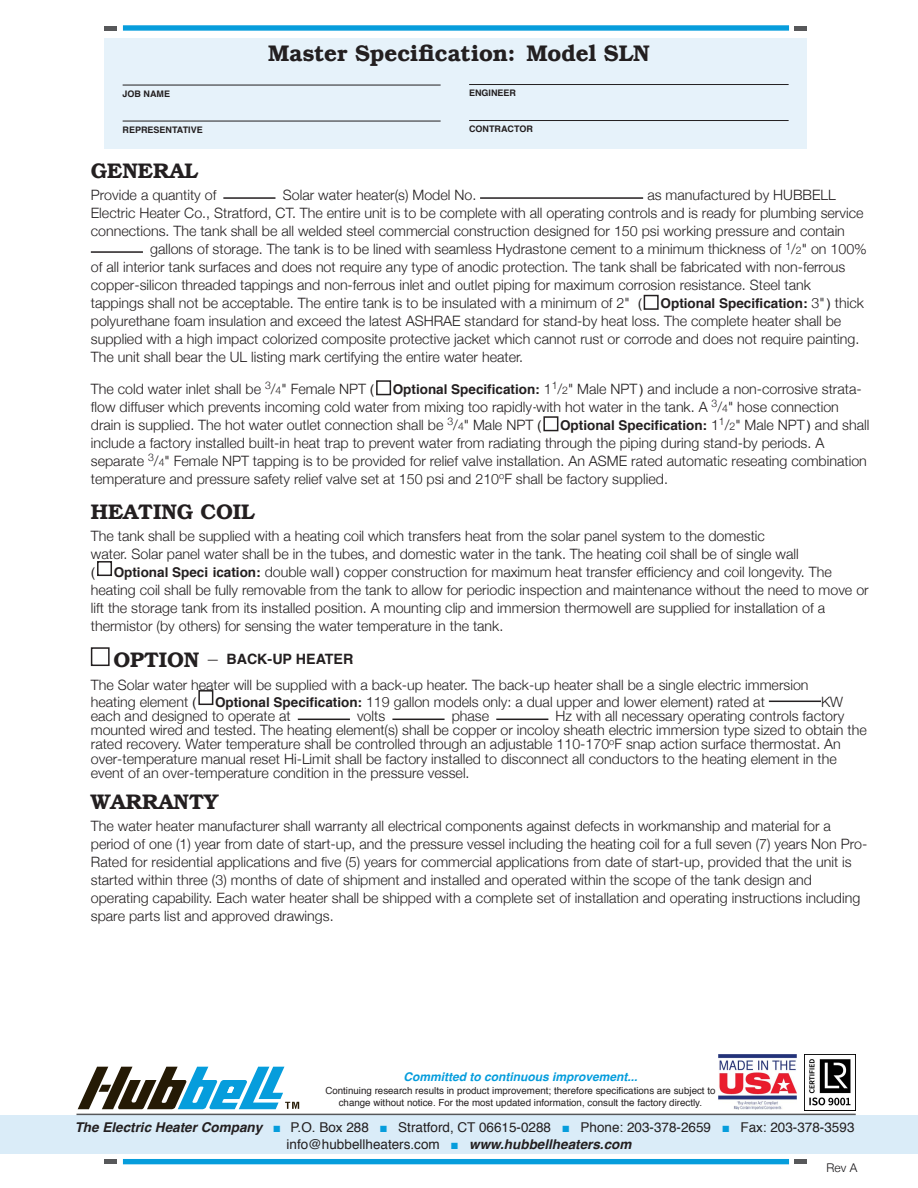
<style>
.page{position:relative;width:918px;height:1188px;background:#fff}
.page>*{position:absolute;margin:0;border:0;box-sizing:border-box;transform-origin:0 0}
.t1{font:600 22.5px "Bookman";letter-spacing:-.005em;color:#231f20}
.t2{font:600 21px "Bookman";color:#231f20}
.t3{font:300 14.25px/18px "Helvetica Neue";color:#231f20}
.t4{font:700 14.25px "Helvetica";color:#231f20}
.t5{font:13.5px/16.5px "Helvetica";color:#231f20}
.t6{font:700 13.5px "Helvetica";color:#231f20}
.t7{font:italic 700 12px "Helvetica";color:#069ddc}
.t8{font:300 12px "Helvetica Neue";color:#171518}
.t9{font:9.75px/11.7px "Helvetica";color:#231f20;text-align:center}
.t10{font:700 9px "Helvetica";color:#231f20}
.s1{font-size:10.5px}
.s2{font-family:"Helvetica";font-weight:400;font-size:13.5px}
.s3{font-style:inherit}
.s4{font-family:"Helvetica Neue";font-weight:300;font-size:14.25px}
.s5{font-weight:400}
.s6{font-family:"Helvetica";font-weight:700;font-size:13.5px}
.s7{font-family:"Helvetica Neue";font-weight:300;font-size:10.5px}
.s8{font-family:"Bookman";font-weight:600;font-size:21px}
.s9{font-family:"Helvetica Neue";font-weight:300;font-size:13.5px}
.s10{font-weight:700;font-style:italic}
.s11{color:#069ddc}
</style>
<div class="page">
<div style="left:105px;top:38px;width:702px;height:110px;background:#e6f2fa"></div>
<hr style="left:123px;top:85px;width:318px;height:1px;background:#231f20">
<hr style="left:123px;top:121px;width:318px;height:1px;background:#231f20">
<hr style="left:469px;top:84px;width:320px;height:1px;background:#231f20">
<hr style="left:469px;top:120px;width:320px;height:1px;background:#231f20">
<div style="left:104px;top:26px;width:13px;height:5px;background:#57585a"></div>
<hr style="left:794px;top:26px;width:13px;height:4px;background:#57585a">
<svg style="left:123px;top:25px;width:666px;height:6px;background:#20a7df"></svg>
<hr style="left:104px;top:1159px;width:13px;height:4px;background:#57585a">
<div style="left:794px;top:1159px;width:13px;height:5px;background:#57585a"></div>
<div style="left:123px;top:1159px;width:666px;height:5px;background:#069ddc"></div>
<div style="left:0;top:1115px;width:918px;height:39px;background:#daecf8"></div>
<hr style="left:76px;top:1114px;width:780px;height:1px;background:#57585a">
<svg style="left:78px;top:1067px;width:221px;height:42px"></svg>
<hr style="left:223px;top:197px;width:52px;height:2px;background:#231f20">
<hr style="left:480px;top:197px;width:163px;height:2px;background:#231f20">
<hr style="left:91px;top:251px;width:52px;height:2px;background:#231f20">
<div style="left:644px;top:295px;width:15px;height:15px;border:2px solid #231f20"></div>
<div style="left:376px;top:380px;width:15px;height:15px;border:2px solid #231f20"></div>
<div style="left:543px;top:416px;width:15px;height:15px;border:2px solid #231f20"></div>
<div style="left:97px;top:561px;width:15px;height:15px;border:2px solid #231f20"></div>
<div style="left:91px;top:647px;width:19px;height:19px;border:2px solid #231f20"></div>
<div style="left:198px;top:690px;width:15px;height:15px;border:2px solid #231f20"></div>
<hr style="left:769px;top:701px;width:52px;height:1px;background:#231f20">
<hr style="left:298px;top:719px;width:52px;height:1px;background:#231f20">
<hr style="left:392px;top:719px;width:53px;height:1px;background:#231f20">
<hr style="left:496px;top:719px;width:52px;height:1px;background:#231f20">
<img style="left:719px;top:1055px;width:77px;height:55px">
<img style="left:809px;top:1059px;width:42px;height:47px">
<p class="t10" style="left:123px;top:86px;width:11px">Job</p>
<p class="t10" style="left:144px;top:86px;width:14px">Name</p>
<p class="t10" style="left:123px;top:122px;width:14px">Representative</p>
<h1 class="t1" style="left:268px;top:40px;width:383px">Master Specification: Model SLN</h1>
<p class="t10" style="left:469px;top:86px;width:7px">engineer</p>
<p class="t10" style="left:469px;top:122px;width:8px">contractor</p>
<h2 class="t2" style="left:91px;top:158px;width:109px">GENERAL</h2>
<p class="t3" style="left:91px;top:186px;width:127px">Provide a quantity of</p>
<p class="t3" style="left:283px;top:186px;width:195px">Solar water heater(s) Model No.</p>
<p class="t3" style="left:647px;top:186px;width:190px">as manufactured by HUBBELL</p>
<p class="t3" style="left:91px;top:204px;width:774px">Electric Heater Co., Stratford, CT. The entire unit is to be complete with all operating controls and is ready for plumbing service</p>
<p class="t3" style="left:91px;top:222px;width:756px">connections. The tank shall be all welded steel commercial construction designed for 150 psi working pressure and contain</p>
<p class="t3" style="left:150px;top:240px;width:718px">gallons of storage. The tank is to be lined with seamless Hydrastone cement to a minimum thickness of <sup>1</sup>/<span class="s1">2</span>" on 100%</p>
<p class="t3" style="left:91px;top:258px;width:756px">of all interior tank surfaces and does not require any type of anodic protection. The tank shall be fabricated with non-ferrous</p>
<p class="t3" style="left:91px;top:276px;width:722px">copper-silicon threaded tappings and non-ferrous inlet and outlet piping for maximum corrosion resistance. Steel tank</p>
<p class="t3" style="left:91px;top:294px;width:553px">tappings shall not be acceptable. The entire tank is to be insulated with a minimum of 2" <span class="s2">(</span></p>
<p class="t6" style="left:661px;top:293px;width:205px">Optional Speci<span class="s3">f</span>ication: <span class="s4">3"</span><span class="s5">)</span> <span class="s4">thick</span></p>
<p class="t3" style="left:91px;top:312px;width:770px">polyurethane foam insulation and exceed the latest ASHRAE standard for stand-by heat loss. The complete heater shall be supplied with a high impact colorized composite protective jacket which cannot rust or corrode and does not require painting.<br>The unit shall bear the UL listing mark certifying the entire water heater.</p>
<p class="t3" style="left:91px;top:380px;width:285px">The cold water inlet shall be <sup>3</sup>/<span class="s1">4</span>" Female NPT <span class="s2">(</span></p>
<p class="t3" style="left:91px;top:380px;width:772px;text-indent:302px"><span class="s6">Optional Speci</span><span class="s6">f</span><span class="s6">ication:</span> 1<sup>1</sup>/<span class="s1">2</span>" Male NPT<span class="s2">)</span> and include a non-corrosive strata&shy;flow diffuser which prevents incoming cold water from mixing too rapidly with hot water in the tank. A <sup>3</sup>/<span class="s1">4</span>" hose connection drain is supplied. The hot water outlet connection shall be <sup>3</sup>/<span class="s1">4</span>" Male NPT <span class="s2">(</span></p>
<p class="t6" style="left:560px;top:414px;width:311px">Optional Speci<span class="s3">f</span>ication: <span class="s4">1</span><sup>1</sup><span class="s4">/</span><span class="s7">2</span><span class="s4">" Male NPT</span><span class="s5">)</span> <span class="s4">and shall</span></p>
<p class="t3" style="left:91px;top:434px;width:778px">include a factory installed built-in heat trap to prevent water from radiating through the piping during stand-by periods. A separate <sup>3</sup>/<span class="s1">4</span>" Female NPT tapping is to be provided for relief valve installation. An ASME rated automatic reseating combination temperature and pressure safety relief valve set at 150 psi and 210<sup>o</sup>F shall be factory supplied.</p>
<h2 class="t2" style="left:91px;top:499px;width:165px">HEATING COIL</h2>
<p class="t3" style="left:91px;top:527px;width:709px">The tank shall be supplied with a heating coil which transfers heat from the solar panel system to the domestic water. Solar panel water shall be in the tubes, and domestic water in the tank. The heating coil shall be of single wall</p>
<p class="t5" style="left:91px;top:565px;width:6px">(</p>
<p class="t3" style="left:91px;top:563px;width:779px;text-indent:23px"><span class="s6">Optional Speci ication:</span> double wall<span class="s2">)</span> copper construction for maximum heat transfer efficiency and coil longevity. The heating coil shall be fully removable from the tank to allow for periodic inspection and maintenance without the need to move or lift the storage tank from its installed position. A mounting clip and immersion thermowell are supplied for installation of a thermistor (by others) for sensing the water temperature in the tank.</p>
<p class="t4" style="left:113px;top:647px;width:242px"><span class="s8">OPTION</span> <span class="s9">—</span> BACK-UP HEATER</p>
<p class="t3" style="left:91px;top:676px;width:719px;line-height:17.1px">The Solar water heater will be supplied with a back-up heater. The back-up heater shall be a single electric immersion heating element <span class="s2">(</span></p>
<p class="t3" style="left:215px;top:692px;width:551px"><span class="s6">Optional Speci</span><span class="s6">f</span><span class="s6">ication:</span> 119 gallon models only: a dual upper and lower element<span class="s2">)</span> rated at</p>
<p class="t3" style="left:821px;top:692px;width:24px">KW</p>
<p class="t3" style="left:91px;top:707px;width:201px">each and designed to operate at</p>
<p class="t3" style="left:357px;top:707px;width:30px">volts</p>
<p class="t3" style="left:452px;top:707px;width:39px">phase</p>
<p class="t3" style="left:91px;top:708px;width:778px;line-height:14.2px;text-indent:465px">Hz with all necessary operating controls factory mounted wired and tested. The heating element(s) shall be copper or incoloy sheath electric immersion type sized to obtain the rated recovery. Water temperature shall be controlled through an adjustable 110-170<sup>o</sup>F snap action surface thermostat. An over-temperature manual reset Hi-Limit shall be factory installed to disconnect all conductors to the heating element in the event of an over-temperature condition in the pressure vessel.</p>
<h2 class="t2" style="left:91px;top:789px;width:129px">WARRANTY</h2>
<p class="t3" style="left:91px;top:817px;width:778px">The water heater manufacturer shall warranty all electrical components against defects in workmanship and material for a period of one (1) year from date of start-up, and the pressure vessel including the heating coil for a full seven (7) years Non Pro-Rated for residential applications and five (5) years for commercial applications from date of start-up, provided that the unit is started within three (3) months of date of shipment and installed and operated within the scope of the tank design and operating capability. Each water heater shall be shipped with a complete set of installation and operating instructions including spare parts list and approved drawings.</p>
<p class="t7" style="left:403px;top:1067px;width:236px">Committed to continuous improvement...</p>
<p class="t9" style="left:325px;top:1085px;width:392px">Continuing research results in product improvement; therefore specifications are subject to change without notice. For the most updated information, consult the factory directly.</p>
<p class="t5" style="left:287px;top:1120px;width:569px;text-indent:-212px"><span class="s10">The Electric Heater Company</span> <span class="s11">■</span> P.O. Box 288 <span class="s11">■</span> Stratford, CT 06615-0288 <span class="s11">■</span> Phone: 203-378-2659 <span class="s11">■</span> Fax: 203-378-3593 info@hubbellheaters.com <span class="s11">■</span> <span class="s10">www.hubbellheaters.com</span></p>
<p class="t8" style="left:827px;top:1161px;width:32px">Rev A</p>
</div>
